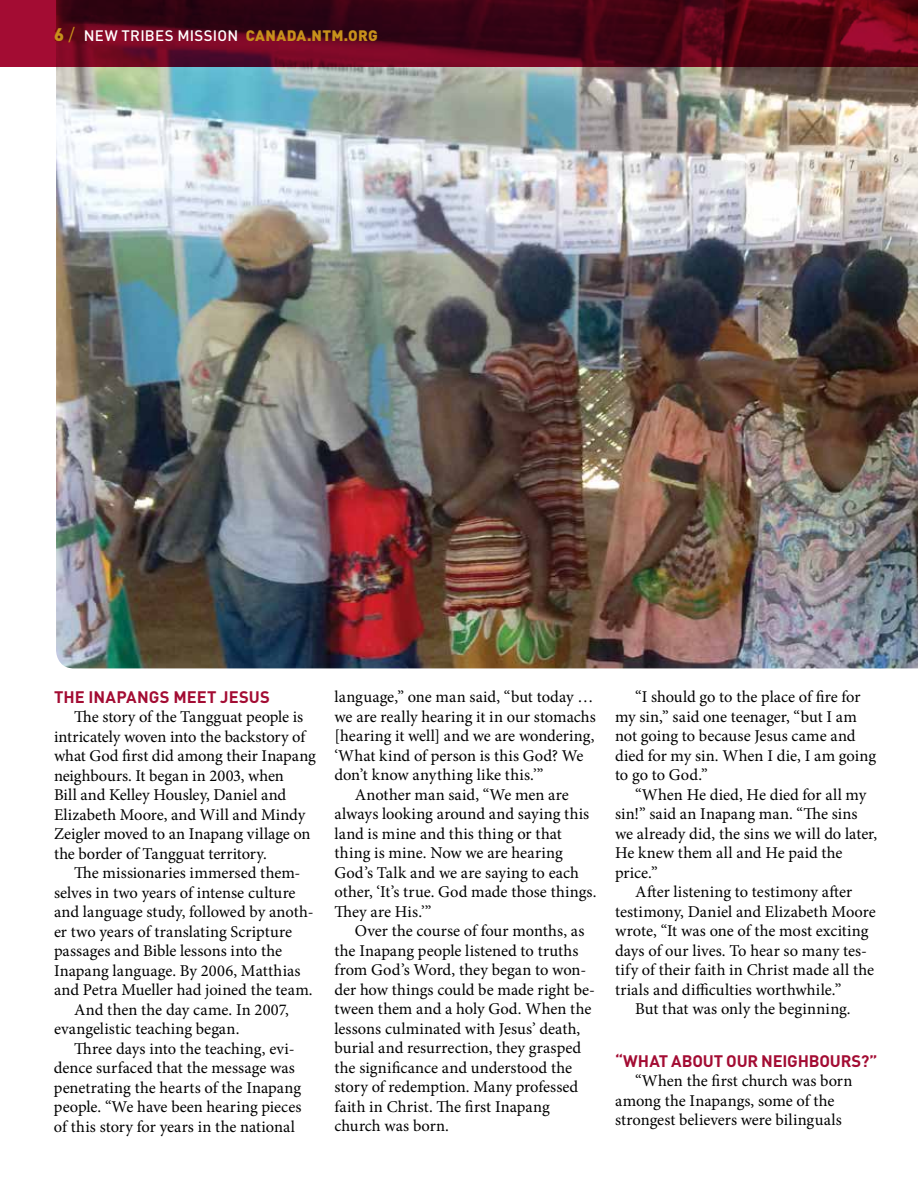
<style>
.page{position:relative;width:918px;height:1188px;background:#fff}
.page>*{position:absolute;margin:0;border:0;box-sizing:border-box;transform-origin:0 0}
.t1{font:900 18px "DIN Pro";color:#c7911b}
.t2{font:16.5px/19.5px "Minion Pro";color:#000}
.t3{font:700 16.5px "DIN Pro";color:#a30c33}
.t4{font:500 15px "DIN Pro";letter-spacing:.015em;color:#fff}
.t5{font:900 15px "DIN Pro";letter-spacing:.015em;color:#c7911b}
.s1{font-weight:900;font-size:18px;color:#c7911b}
.s2{font-weight:400;font-size:18px;color:#c7911b}
.s3{font-weight:900;color:#c7911b}
</style>
<div class="page">
<img style="left:56px;top:68px;width:862px;height:600px">
<svg style="left:0;top:0;width:918px;height:68px;background:#55081b"></svg>
<p class="t4" style="left:54px;top:23px;width:325px"><span class="s1">6</span> <span class="s2">/</span> NEW TRIBES MISSION <span class="s3">CANADA.NTM.ORG</span></p>
<p class="t1" style="left:54px;top:19px;width:12px">2</p>
<p class="t5" style="left:246px;top:22px;width:102px">USA.NTM.ORG</p>
<p class="t3" style="left:54px;top:683px;width:217px">THE INAPANGS MEET JESUS</p>
<p class="t2" style="left:54px;top:707px;width:263px;text-indent:20px">The story of the Tangguat people is intricately woven into the backstory of what God first did among their Inapang neighbours. It began in 2003, when<br>Bill and Kelley Housley, Daniel and Elizabeth Moore, and Will and Mindy Zeigler moved to an Inapang village on the border of Tangguat territory.</p>
<p class="t2" style="left:74px;top:863px;width:228px">The missionaries immersed them-</p>
<p class="t2" style="left:54px;top:883px;width:243px">selves in two years of intense culture</p>
<p class="t2" style="left:54px;top:902px;width:261px">and language study, followed by anoth-</p>
<p class="t2" style="left:54px;top:922px;width:240px">er two years of translating Scripture</p>
<p class="t2" style="left:54px;top:941px;width:230px">passages and Bible lessons into the</p>
<p class="t2" style="left:54px;top:961px;width:248px">Inapang language. By 2006, Matthias</p>
<p class="t2" style="left:54px;top:980px;width:260px">and Petra Mueller had joined the team.</p>
<p class="t2" style="left:74px;top:1000px;width:216px">And then the day came. In 2007,</p>
<p class="t2" style="left:54px;top:1019px;width:187px">evangelistic teaching began.</p>
<p class="t2" style="left:74px;top:1039px;width:222px">Three days into the teaching, evi-</p>
<p class="t2" style="left:54px;top:1058px;width:243px">dence surfaced that the message was</p>
<p class="t2" style="left:54px;top:1078px;width:249px">penetrating the hearts of the Inapang</p>
<p class="t2" style="left:54px;top:1097px;width:249px">people. “We have been hearing pieces</p>
<p class="t2" style="left:54px;top:1117px;width:242px">of this story for years in the national</p>
<p class="t2" style="left:335px;top:687px;width:260px">language,” one man said, “but today …</p>
<p class="t2" style="left:335px;top:707px;width:263px">we are really hearing it in our stomachs</p>
<p class="t2" style="left:335px;top:726px;width:262px">[hearing it well] and we are wondering,</p>
<p class="t2" style="left:335px;top:746px;width:251px">‘What kind of person is this God? We</p>
<p class="t2" style="left:335px;top:765px;width:210px">don’t know anything like this.’”</p>
<p class="t2" style="left:355px;top:785px;width:216px">Another man said, “We men are</p>
<p class="t2" style="left:335px;top:804px;width:256px">always looking around and saying this</p>
<p class="t2" style="left:335px;top:824px;width:229px">land is mine and this thing or that</p>
<p class="t2" style="left:335px;top:843px;width:230px">thing is mine. Now we are hearing</p>
<p class="t2" style="left:335px;top:863px;width:246px">God’s Talk and we are saying to each</p>
<p class="t2" style="left:335px;top:882px;width:264px">other, ‘It’s true. God made those things.</p>
<p class="t2" style="left:335px;top:902px;width:99px">They are His.’”</p>
<p class="t2" style="left:355px;top:921px;width:231px">Over the course of four months, as</p>
<p class="t2" style="left:335px;top:941px;width:246px">the Inapang people listened to truths</p>
<p class="t2" style="left:335px;top:960px;width:253px">from God’s Word, they began to won-</p>
<p class="t2" style="left:335px;top:980px;width:262px">der how things could be made right be-</p>
<p class="t2" style="left:335px;top:999px;width:258px">tween them and a holy God. When the</p>
<p class="t2" style="left:335px;top:1019px;width:247px">lessons culminated with Jesus’ death,</p>
<p class="t2" style="left:335px;top:1038px;width:248px">burial and resurrection, they grasped</p>
<p class="t2" style="left:335px;top:1058px;width:239px">the significance and understood the</p>
<p class="t2" style="left:335px;top:1077px;width:245px">story of redemption. Many professed</p>
<p class="t2" style="left:335px;top:1097px;width:217px">faith in Christ. The first Inapang</p>
<p class="t2" style="left:335px;top:1116px;width:116px">church was born.</p>
<p class="t2" style="left:615px;top:687px;width:263px;text-indent:20px">“I should go to the place of fire for my sin,” said one teenager, “but I am not going to because Jesus came and died for my sin. When I die, I am going to go to God.”</p>
<p class="t2" style="left:635px;top:785px;width:233px">“When He died, He died for all my</p>
<p class="t2" style="left:615px;top:804px;width:244px">sin!” said an Inapang man. “The sins</p>
<p class="t2" style="left:615px;top:824px;width:264px">we already did, the sins we will do later,</p>
<p class="t2" style="left:615px;top:843px;width:229px">He knew them all and He paid the</p>
<p class="t2" style="left:615px;top:863px;width:44px">price.”</p>
<p class="t2" style="left:635px;top:882px;width:219px">After listening to testimony after</p>
<p class="t2" style="left:615px;top:902px;width:262px">testimony, Daniel and Elizabeth Moore</p>
<p class="t2" style="left:615px;top:921px;width:255px">wrote, “It was one of the most exciting</p>
<p class="t2" style="left:615px;top:941px;width:254px">days of our lives. To hear so many tes-</p>
<p class="t2" style="left:615px;top:960px;width:261px">tify of their faith in Christ made all the</p>
<p class="t2" style="left:615px;top:980px;width:228px">trials and difficulties worthwhile.”</p>
<p class="t2" style="left:635px;top:999px;width:217px">But that was only the beginning.</p>
<p class="t3" style="left:615px;top:1047px;width:264px">“WHAT ABOUT OUR NEIGHBOURS?”</p>
<p class="t2" style="left:615px;top:1071px;width:239px;text-indent:20px">“When the first church was born among the Inapangs, some of the strongest believers were bilinguals</p>
</div>
